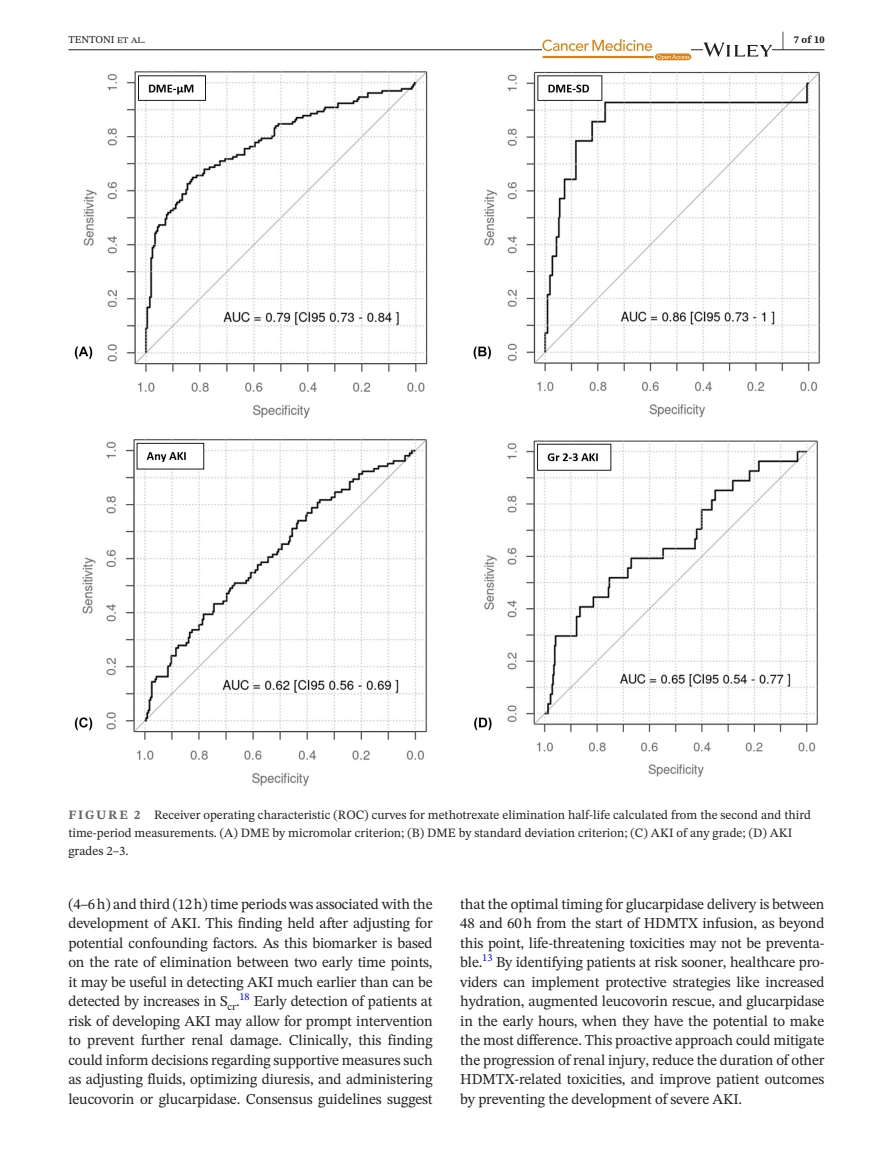
<style>
.page{position:relative;width:893px;height:1174px;background:#fff}
.page>*{position:absolute;margin:0;border:0;box-sizing:border-box;transform-origin:0 0}
.t1{font:700 21px "STIX Two Text";color:#231f20;scale:.42 1}
.t2{font:15px/19.5px "STIX Two Text";letter-spacing:-.01em;color:#231f20;text-align:justify}
.t3{font:12.75px/18px "STIX Two Text";color:#231f20}
.t4{font:10.5px "STIX Two Text";color:#231f20}
.t5{font:700 10.5px "STIX Two Text";color:#231f20}
.t6{font:10.5px "STIX Two Text";color:#00f}
.s1{font-weight:700;color:#636366}
</style>
<div class="page">
<hr style="left:68px;top:49px;width:756px;height:1px;background:#231f20">
<svg style="left:542px;top:39px;width:149px;height:21px"></svg>
<svg style="left:703px;top:43px;width:69px;height:14px"></svg>
<img style="left:74px;top:71px;width:746px;height:715px">
<h1 class="t1" style="left:782px;top:24px;width:8px">|</h1>
<p class="t4" style="left:68px;top:32px;width:79px">TENTONI et al.</p>
<p class="t5" style="left:794px;top:32px;width:32px">7 of 10</p>
<p class="t3" style="left:68px;top:805px;width:744px"><span class="s1">FIGURE 2</span> Receiver operating characteristic (ROC) curves for methotrexate elimination half-life calculated from the second and third time-period measurements. (A) DME by micromolar criterion; (B) DME by standard deviation criterion; (C) AKI of any grade; (D) AKI grades 2–3.</p>
<p class="t2" style="left:68px;top:894px;width:366px">(4–6h) and third (12h) time periods was associated with the development of AKI. This finding held after adjusting for potential confounding factors. As this biomarker is based on the rate of elimination between two early time points, it may be useful in detecting AKI much earlier than can be detected by increases in S<sub>cr</sub>.</p>
<p class="t6" style="left:240px;top:988px;width:12px">18</p>
<p class="t2" style="left:68px;top:991px;width:366px;text-indent:185px">Early detection of patients at risk of developing AKI may allow for prompt intervention to prevent further renal damage. Clinically, this finding could inform decisions regarding supportive measures such as adjusting fluids, optimizing diuresis, and administering leucovorin or glucarpidase. Consensus guidelines suggest</p>
<p class="t2" style="left:460px;top:894px;width:366px">that the optimal timing for glucarpidase delivery is between 48 and 60h from the start of HDMTX infusion, as beyond this point, life-threatening toxicities may not be preventa&shy;ble.</p>
<p class="t6" style="left:482px;top:949px;width:12px">13</p>
<p class="t2" style="left:460px;top:952px;width:366px;text-indent:36px">By identifying patients at risk sooner, healthcare pro&shy;viders can implement protective strategies like increased hydration, augmented leucovorin rescue, and glucarpidase in the early hours, when they have the potential to make the most difference. This proactive approach could mitigate the progression of renal injury, reduce the duration of other HDMTX-related toxicities, and improve patient outcomes by preventing the development of severe AKI.</p>
</div>
